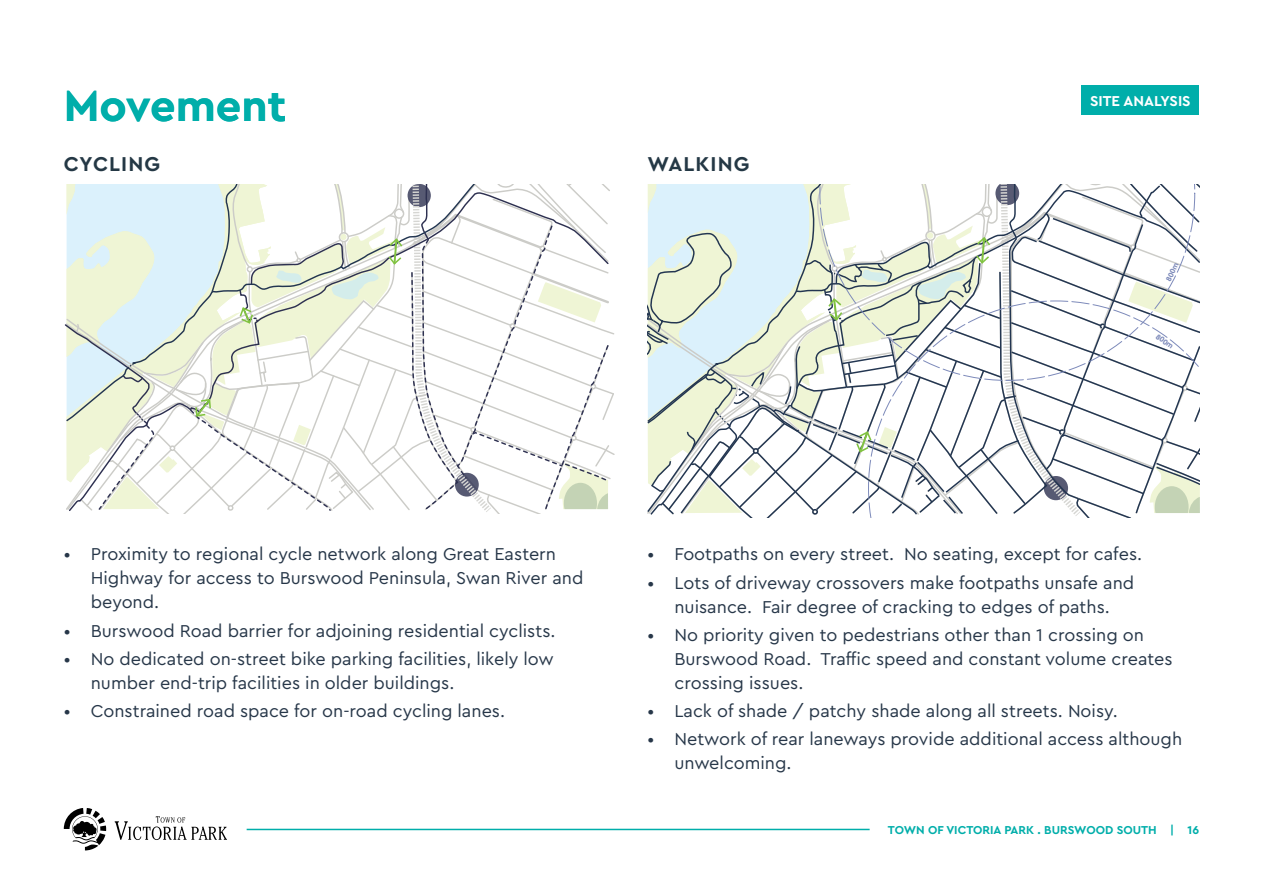
<style>
.page{position:relative;width:1263px;height:893px;background:#fff}
.page>*{position:absolute;margin:0;border:0;box-sizing:border-box;transform-origin:0 0}
.t1{font:700 45px "Cera Pro";color:#00aeaa}
.t2{font:700 21px "Cera Pro";letter-spacing:.05em;color:#243845}
.t3{font:18px/24px "Cera Pro";color:#273749}
.t4{font:700 15px "Cera Pro";color:#fff}
.t5{font:700 12px "Cera Pro";color:#00aeaa}
.t6{font:700 7.5px "VAG Rounded Std";color:#7d8aba}
</style>
<div class="page">
<hr style="left:247px;top:829px;width:623px;height:1px;background:#00aeaa">
<div style="left:1081px;top:85px;width:118px;height:29px;background:#00aeaa"></div>
<svg style="left:115px;top:816px;width:112px;height:24px"></svg>
<svg style="left:64px;top:808px;width:42px;height:42px"></svg>
<svg style="left:64px;top:184px;width:551px;height:330px"></svg>
<svg style="left:647px;top:184px;width:552px;height:334px"></svg>
<svg style="left:819px;top:184px;width:376px;height:197px"></svg>
<svg style="left:868px;top:300px;width:331px;height:218px"></svg>
<h1 class="t1" style="left:64px;top:76px;width:224px">Movement</h1>
<p class="t4" style="left:1090px;top:91px;width:102px">SITE ANALYSIS</p>
<p class="t2" style="left:64px;top:150px;width:98px">CYCLING</p>
<p class="t2" style="left:647px;top:150px;width:103px">WALKING</p>
<p class="t6" style="left:1164px;top:279px;width:21px;rotate:-65deg">800m</p>
<p class="t6" style="left:1159px;top:332px;width:21px;rotate:36deg">800m</p>
<p class="t3" style="left:91px;top:541px;width:494px;text-indent:-27px">• Proximity to regional cycle network along Great Eastern<br>Highway for access to Burswood Peninsula, Swan River and beyond.</p>
<p class="t3" style="left:64px;top:618px;width:493px">• Burswood Road barrier for adjoining residential cyclists.</p>
<p class="t3" style="left:91px;top:646px;width:465px;text-indent:-27px">• No dedicated on-street bike parking facilities, likely low number end-trip facilities in older buildings.</p>
<p class="t3" style="left:64px;top:698px;width:443px">• Constrained road space for on-road cycling lanes.</p>
<p class="t3" style="left:647px;top:541px;width:496px">• Footpaths on every street. No seating, except for cafes.</p>
<p class="t3" style="left:647px;top:570px;width:488px;text-align:center">• Lots of driveway crossovers make footpaths unsafe and nuisance. Fair degree of cracking to edges of paths.</p>
<p class="t3" style="left:674px;top:622px;width:500px;text-indent:-27px">• No priority given to pedestrians other than 1 crossing on<br>Burswood Road. Traffic speed and constant volume creates crossing issues.</p>
<p class="t3" style="left:647px;top:698px;width:472px">• Lack of shade / patchy shade along all streets. Noisy.</p>
<p class="t3" style="left:674px;top:726px;width:509px;text-indent:-27px">• Network of rear laneways provide additional access although unwelcoming.</p>
<p class="t5" style="left:888px;top:822px;width:313px">TOWN OF VICTORIA PARK . BURSWOOD SOUTH | 16</p>
</div>
